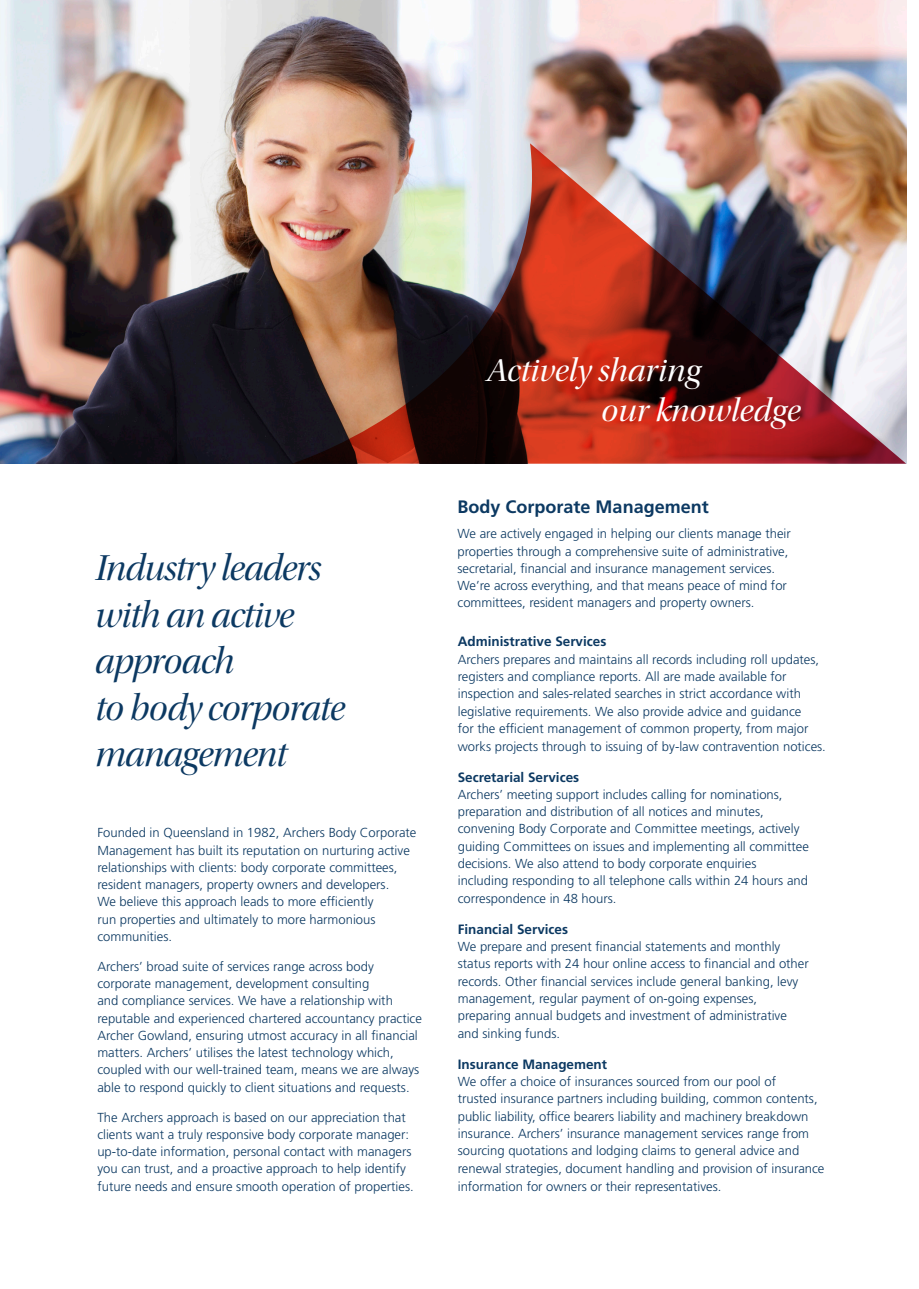
<style>
.page{position:relative;width:919px;height:1289px;background:#fff}
.page>*{position:absolute;margin:0;border:0;box-sizing:border-box;transform-origin:0 0}
.t1{font:37.5px/46.5px "Utopia Std Disp It";letter-spacing:-.025em;color:#0c3962}
.t2{font:33px "Utopia Std Disp It";color:#fff}
.Heads_two{font:700 18px "Frutiger LT Std";color:#0c3962}
.main_body{font:700 13.5px "Frutiger LT Std";color:#0c3962}
.main_body-2{font:300 13.05px/17.4px "Frutiger LT Std";color:#0c3962}
</style>
<div class="page">
<img style="left:0;top:0;width:906px;height:463px">
<img style="left:292px;top:143px;width:614px;height:320px">
<p class="t1" style="left:95px;top:546px;width:227px">Industry leaders</p>
<p class="t1" style="left:95px;top:592px;width:251px">with an active approach<br>to body corporate management</p>
<p class="main_body-2" style="left:97px;top:824px;width:320px">Founded in Queensland in 1982, Archers Body Corporate Management has built its reputation on nurturing active relationships with clients: body corporate committees, resident managers, property owners and developers.<br>We believe this approach leads to more efficiently<br>run properties and ultimately to more harmonious communities.</p>
<p class="main_body-2" style="left:97px;top:957px;width:326px">Archers’ broad suite of services range across body corporate management, development consulting<br>and compliance services. We have a relationship with reputable and experienced chartered accountancy practice Archer Gowland, ensuring utmost accuracy in all financial matters. Archers’ utilises the latest technology which, coupled with our well-trained team, means we are always able to respond quickly to client situations and requests.</p>
<p class="main_body-2" style="left:97px;top:1108px;width:318px">The Archers approach is based on our appreciation that clients want a truly responsive body corporate manager: up-to-date information, personal contact with managers you can trust, and a proactive approach to help identify future needs and ensure smooth operation of properties.</p>
<p class="t2" style="left:486px;top:353px;width:216px">Actively sharing</p>
<p class="t2" style="left:601px;top:393px;width:201px">our knowledge</p>
<p class="Heads_two" style="left:457px;top:495px;width:253px">Body Corporate Management</p>
<p class="main_body-2" style="left:457px;top:525px;width:335px">We are actively engaged in helping our clients manage their properties through a comprehensive suite of administrative, secretarial, financial and insurance management services.<br>We’re across everything, and that means peace of mind for committees, resident managers and property owners.</p>
<p class="main_body" style="left:458px;top:634px;width:150px">Administrative Services</p>
<p class="main_body-2" style="left:458px;top:650px;width:369px">Archers prepares and maintains all records including roll updates, registers and compliance reports. All are made available for inspection and sales-related searches in strict accordance with legislative requirements. We also provide advice and guidance<br>for the efficient management of common property, from major works projects through to issuing of by-law contravention notices.</p>
<p class="main_body" style="left:458px;top:769px;width:123px">Secretarial Services</p>
<p class="main_body-2" style="left:458px;top:785px;width:352px">Archers’ meeting support includes calling for nominations, preparation and distribution of all notices and minutes, convening Body Corporate and Committee meetings, actively guiding Committees on issues and implementing all committee decisions. We also attend to body corporate enquiries including responding to all telephone calls within 24 hours and correspondence in 48 hours.</p>
<p class="main_body" style="left:458px;top:921px;width:112px">Financial Services</p>
<p class="main_body-2" style="left:458px;top:938px;width:352px">We prepare and present financial statements and monthly status reports with 24 hour online access to financial and other records. Other financial services include general banking, levy management, regular payment of on-going expenses, preparing annual budgets and investment of administrative and sinking funds.</p>
<p class="main_body" style="left:458px;top:1056px;width:151px">Insurance Management</p>
<p class="main_body-2" style="left:458px;top:1073px;width:368px">We offer a choice of insurances sourced from our pool of<br>trusted insurance partners including building, common contents, public liability, office bearers liability and machinery breakdown insurance. Archers’ insurance management services range from sourcing quotations and lodging claims to general advice and renewal strategies, document handling and provision of insurance information for owners or their representatives.</p>
</div>
